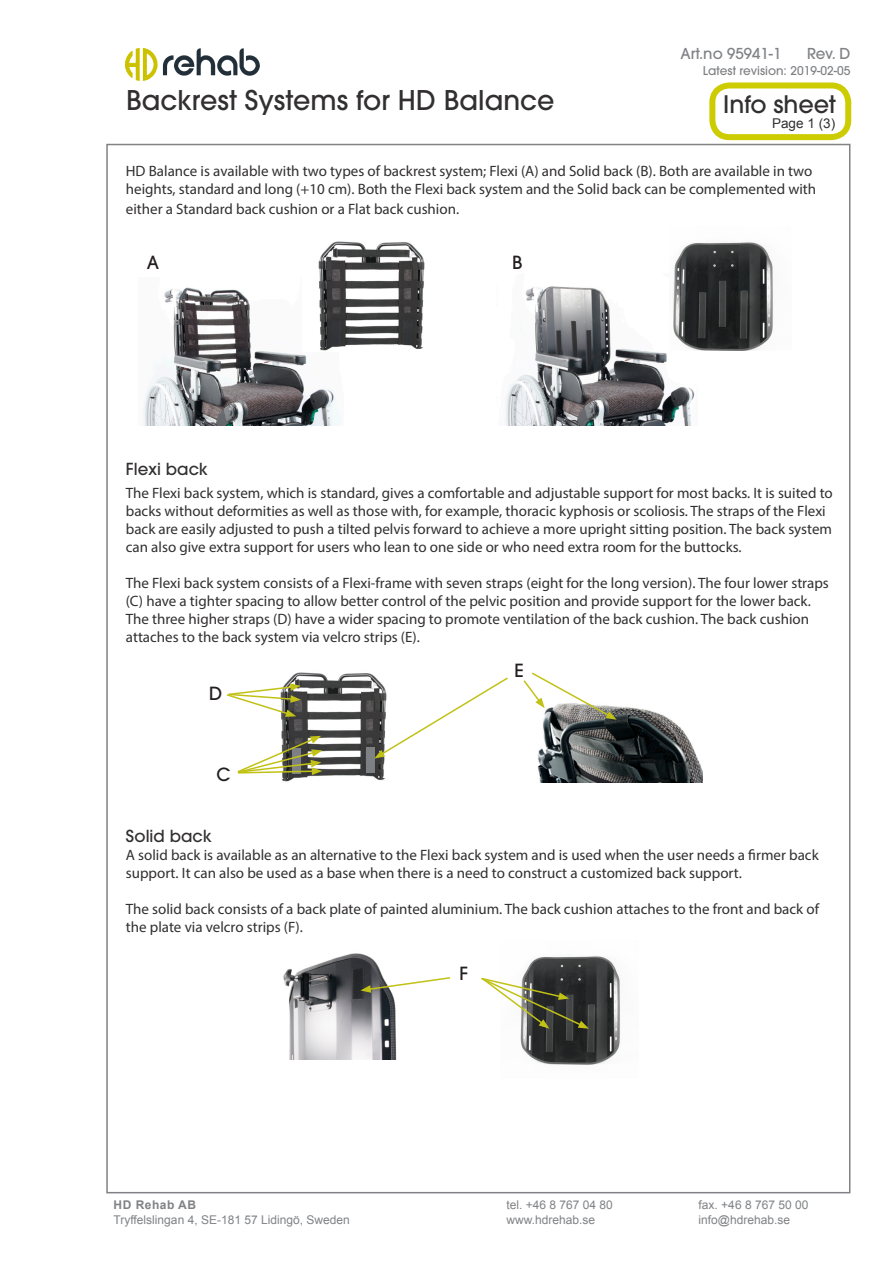
<style>
.page{position:relative;width:893px;height:1263px;background:#fff}
.page>*{position:absolute;margin:0;border:0;box-sizing:border-box;transform-origin:0 0}
.t1{font:500 27px "ITC Avant Garde Pro";color:#312f30}
.t2{font:500 24px "ITC Avant Garde Pro";color:#312f30}
.t3{font:500 18px "ITC Avant Garde Pro";color:#231f20}
.Rubrik{font:500 16.5px "ITC Avant Garde Pro";color:#312f30}
.Brödtext{font:15px/18px "Myriad Pro";color:#312f30}
.t4{font:500 15px "ITC Avant Garde Pro";color:#808285}
.t5{font:13.5px "Arial";color:#312f30}
.t6{font:12px "Arial";color:#808285}
.t7{font:500 12px "ITC Avant Garde Pro";color:#808285}
.t8{font:700 12px "Arial";letter-spacing:.04em;color:#808285}
</style>
<div class="page">
<img style="left:126px;top:49px;width:133px;height:32px">
<div style="left:709px;top:82px;width:142px;height:58px;border:6px solid #cc0;border-radius:17px"></div>
<img style="left:142px;top:287px;width:200px;height:138px">
<img style="left:283px;top:953px;width:114px;height:106px">
<img style="left:281px;top:672px;width:104px;height:110px">
<img style="left:302px;top:241px;width:123px;height:110px">
<img style="left:520px;top:956px;width:100px;height:109px">
<svg style="left:226px;top:683px;width:75px;height:34px"></svg>
<svg style="left:481px;top:976px;width:108px;height:53px"></svg>
<svg style="left:360px;top:976px;width:91px;height:17px"></svg>
<img style="left:504px;top:286px;width:191px;height:139px">
<img style="left:669px;top:242px;width:104px;height:109px">
<img style="left:537px;top:706px;width:165px;height:76px">
<svg style="left:374px;top:676px;width:134px;height:83px"></svg>
<svg style="left:523px;top:672px;width:94px;height:48px"></svg>
<div style="left:366px;top:747px;width:8px;height:25px;background:#7d8084"></div>
<svg style="left:237px;top:736px;width:85px;height:39px"></svg>
<p class="t4" style="left:680px;top:44px;width:102px">Art.no 95941-1</p>
<p class="t4" style="left:807px;top:44px;width:45px">Rev. D</p>
<p class="t2" style="left:723px;top:89px;width:114px">Info sheet</p>
<p class="t5" style="left:772px;top:114px;width:65px">Page 1 (3)</p>
<p class="Brödtext" style="left:126px;top:162px;width:692px">HD Balance is available with two types of backrest system; Flexi (A) and Solid back (B). Both are available in two heights, standard and long (+10 cm). Both the Flexi back system and the Solid back can be complemented with</p>
<p class="Brödtext" style="left:126px;top:199px;width:335px">either a Standard back cushion or a Flat back cushion.</p>
<p class="t7" style="left:703px;top:63px;width:149px">Latest revision: 2019-02-05</p>
<p class="t1" style="left:126px;top:83px;width:430px">Backrest Systems for HD Balance</p>
<p class="t3" style="left:147px;top:251px;width:14px">A</p>
<p class="t3" style="left:512px;top:251px;width:12px">B</p>
<p class="Rubrik" style="left:126px;top:459px;width:83px">Flexi back</p>
<p class="Brödtext" style="left:126px;top:483px;width:708px">The Flexi back system, which is standard, gives a comfortable and adjustable support for most backs. It is suited to backs without deformities as well as those with, for example, thoracic kyphosis or scoliosis. The straps of the Flexi back are easily adjusted to push a tilted pelvis forward to achieve a more upright sitting position. The back system can also give extra support for users who lean to one side or who need extra room for the buttocks.</p>
<p class="Brödtext" style="left:126px;top:573px;width:704px">The Flexi back system consists of a Flexi-frame with seven straps (eight for the long version). The four lower straps (C) have a tighter spacing to allow better control of the pelvic position and provide support for the lower back.<br>The three higher straps (D) have a wider spacing to promote ventilation of the back cushion. The back cushion attaches to the back system via velcro strips (E).</p>
<p class="t3" style="left:209px;top:681px;width:15px">D</p>
<p class="t3" style="left:217px;top:762px;width:16px">C</p>
<p class="t3" style="left:514px;top:659px;width:11px">E</p>
<p class="Rubrik" style="left:126px;top:825px;width:87px">Solid back</p>
<p class="Brödtext" style="left:126px;top:845px;width:694px">A solid back is available as an alternative to the Flexi back system and is used when the user needs a firmer back support. It can also be used as a base when there is a need to construct a customized back support.</p>
<p class="Brödtext" style="left:126px;top:899px;width:695px">The solid back consists of a back plate of painted aluminium. The back cushion attaches to the front and back of the plate via velcro strips (F).</p>
<p class="t8" style="left:114px;top:1197px;width:84px">HD Rehab AB</p>
<p class="t6" style="left:114px;top:1212px;width:238px">Tryffelslingan 4, SE-181 57 Lidingö, Sweden</p>
<p class="t3" style="left:460px;top:962px;width:10px">F</p>
<p class="t6" style="left:507px;top:1197px;width:108px">tel. +46 8 767 04 80</p>
<p class="t6" style="left:699px;top:1197px;width:111px">fax. +46 8 767 50 00</p>
<p class="t6" style="left:507px;top:1212px;width:90px">www.hdrehab.se</p>
<p class="t6" style="left:699px;top:1212px;width:93px">info@hdrehab.se</p>
</div>
